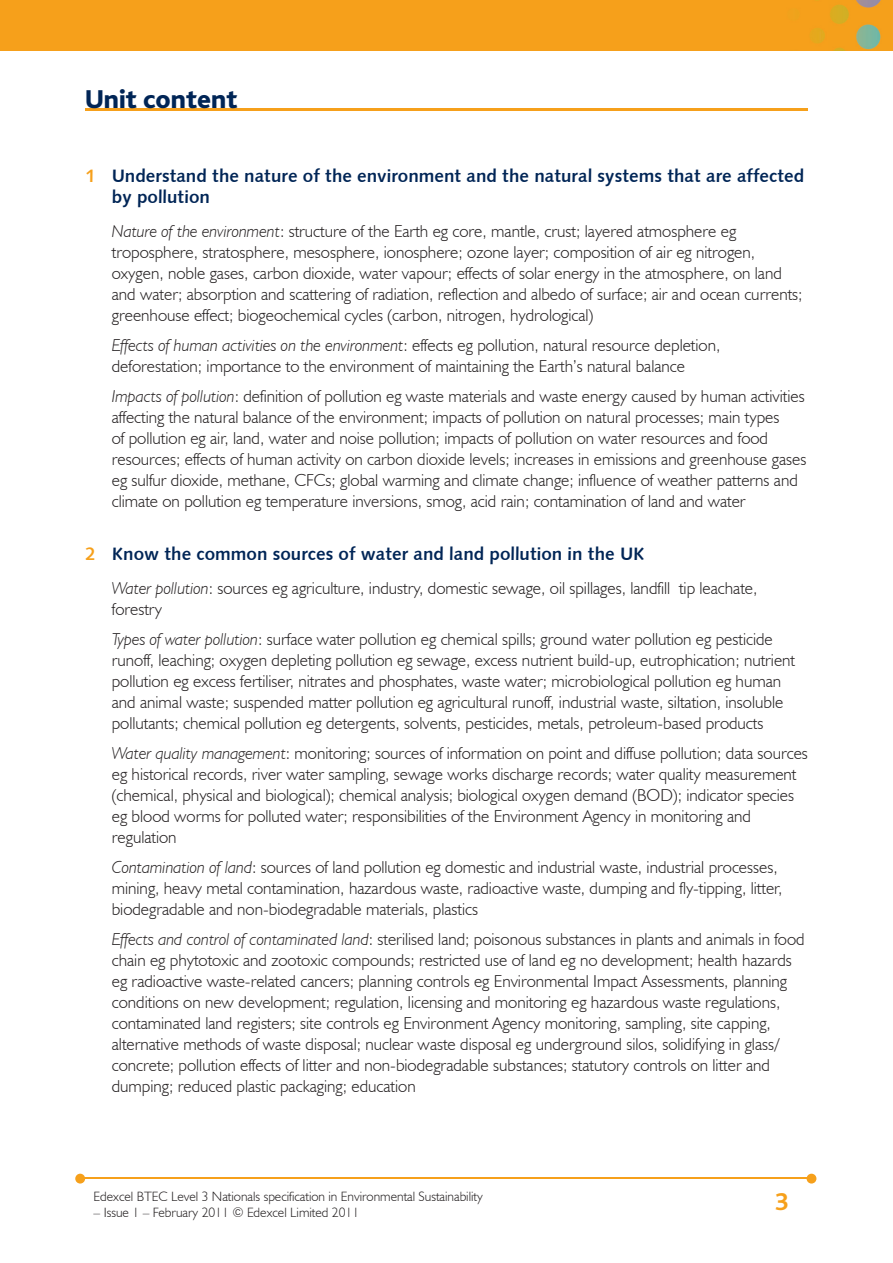
<style>
.page{position:relative;width:893px;height:1263px;background:#fff}
.page>*{position:absolute;margin:0;border:0;box-sizing:border-box;transform-origin:0 0}
.t1{font:800 27px "Bliss";color:#002556}
.t2{font:700 25.5px "Bliss";color:#f6a01b}
.t3{font:18px/21px "Humanist 531 BT Bold A";color:#002556}
.t4{font:300 17.25px/21px "Humanist 521 BT";color:#231f20}
.t5{font:300 13.5px "Humanist 521 BT";color:#231f20}
.s1{color:#f6a01b}
.s2{font-style:italic}
</style>
<div class="page">
<div style="left:0;top:0;width:893px;height:51px;background:#f6a01b"></div>
<hr style="left:82px;top:1178px;width:728px;height:1px;background:#f6a01b">
<svg style="left:807px;top:1174px;width:9px;height:9px"></svg>
<svg style="left:75px;top:1174px;width:10px;height:9px"></svg>
<hr style="left:85px;top:108px;width:723px;height:2px;background:#f6a01b">
<h1 class="t1" style="left:85px;top:85px;width:154px">Unit content</h1>
<p class="t3" style="left:112px;top:165px;width:694px;text-indent:-27px"><span class="s1">1</span> Understand the nature of the environment and the natural systems that are affected by pollution</p>
<p class="t4" style="left:112px;top:220px;width:692px"><span class="s2">Nature of the environment</span>: structure of the Earth eg core, mantle, crust; layered atmosphere eg troposphere, stratosphere, mesosphere, ionosphere; ozone layer; composition of air eg nitrogen, oxygen, noble gases, carbon dioxide, water vapour; effects of solar energy in the atmosphere, on land and water; absorption and scattering of radiation, reflection and albedo of surface; air and ocean currents; greenhouse effect; biogeochemical cycles (carbon, nitrogen, hydrological)</p>
<p class="t4" style="left:112px;top:334px;width:610px"><span class="s2">Effects of human activities on the environment</span>: effects eg pollution, natural resource depletion, deforestation; importance to the environment of maintaining the Earth’s natural balance</p>
<p class="t4" style="left:112px;top:385px;width:696px"><span class="s2">Impacts of pollution</span>: definition of pollution eg waste materials and waste energy caused by human activities affecting the natural balance of the environment; impacts of pollution on natural processes; main types<br>of pollution eg air, land, water and noise pollution; impacts of pollution on water resources and food resources; effects of human activity on carbon dioxide levels; increases in emissions and greenhouse gases eg sulfur dioxide, methane, CFCs; global warming and climate change; influence of weather patterns and climate on pollution eg temperature inversions, smog, acid rain; contamination of land and water</p>
<p class="t3" style="left:85px;top:543px;width:561px"><span class="s1">2</span> Know the common sources of water and land pollution in the UK</p>
<p class="t4" style="left:112px;top:577px;width:647px"><span class="s2">Water pollution</span>: sources eg agriculture, industry, domestic sewage, oil spillages, landfill tip leachate, forestry</p>
<p class="t4" style="left:112px;top:628px;width:685px"><span class="s2">Types of water pollution</span>: surface water pollution eg chemical spills; ground water pollution eg pesticide runoff, leaching; oxygen depleting pollution eg sewage, excess nutrient build-up, eutrophication; nutrient pollution eg excess fertiliser, nitrates and phosphates, waste water; microbiological pollution eg human and animal waste; suspended matter pollution eg agricultural runoff, industrial waste, siltation, insoluble pollutants; chemical pollution eg detergents, solvents, pesticides, metals, petroleum-based products</p>
<p class="t4" style="left:112px;top:742px;width:698px"><span class="s2">Water quality management</span>: monitoring; sources of information on point and diffuse pollution; data sources eg historical records, river water sampling, sewage works discharge records; water quality measurement (chemical, physical and biological); chemical analysis; biological oxygen demand (BOD); indicator species eg blood worms for polluted water; responsibilities of the Environment Agency in monitoring and regulation</p>
<p class="t4" style="left:112px;top:856px;width:672px"><span class="s2">Contamination of land</span>: sources of land pollution eg domestic and industrial waste, industrial processes, mining, heavy metal contamination, hazardous waste, radioactive waste, dumping and fly-tipping, litter, biodegradable and non-biodegradable materials, plastics</p>
<p class="t4" style="left:112px;top:928px;width:694px"><span class="s2">Effects and control of contaminated land</span>: sterilised land; poisonous substances in plants and animals in food chain eg phytotoxic and zootoxic compounds; restricted use of land eg no development; health hazards eg radioactive waste-related cancers; planning controls eg Environmental Impact Assessments, planning conditions on new development; regulation, licensing and monitoring eg hazardous waste regulations, contaminated land registers; site controls eg Environment Agency monitoring, sampling, site capping, alternative methods of waste disposal; nuclear waste disposal eg underground silos, solidifying in glass/ concrete; pollution effects of litter and non-biodegradable substances; statutory controls on litter and dumping; reduced plastic packaging; education</p>
<p class="t5" style="left:94px;top:1188px;width:391px">Edexcel BTEC Level 3 Nationals specification in Environmental Sustainability</p>
<p class="t5" style="left:94px;top:1204px;width:267px">– Issue 1 – February 2011 © Edexcel Limited 2011</p>
<h2 class="t2" style="left:775px;top:1189px;width:15px">3</h2>
</div>
